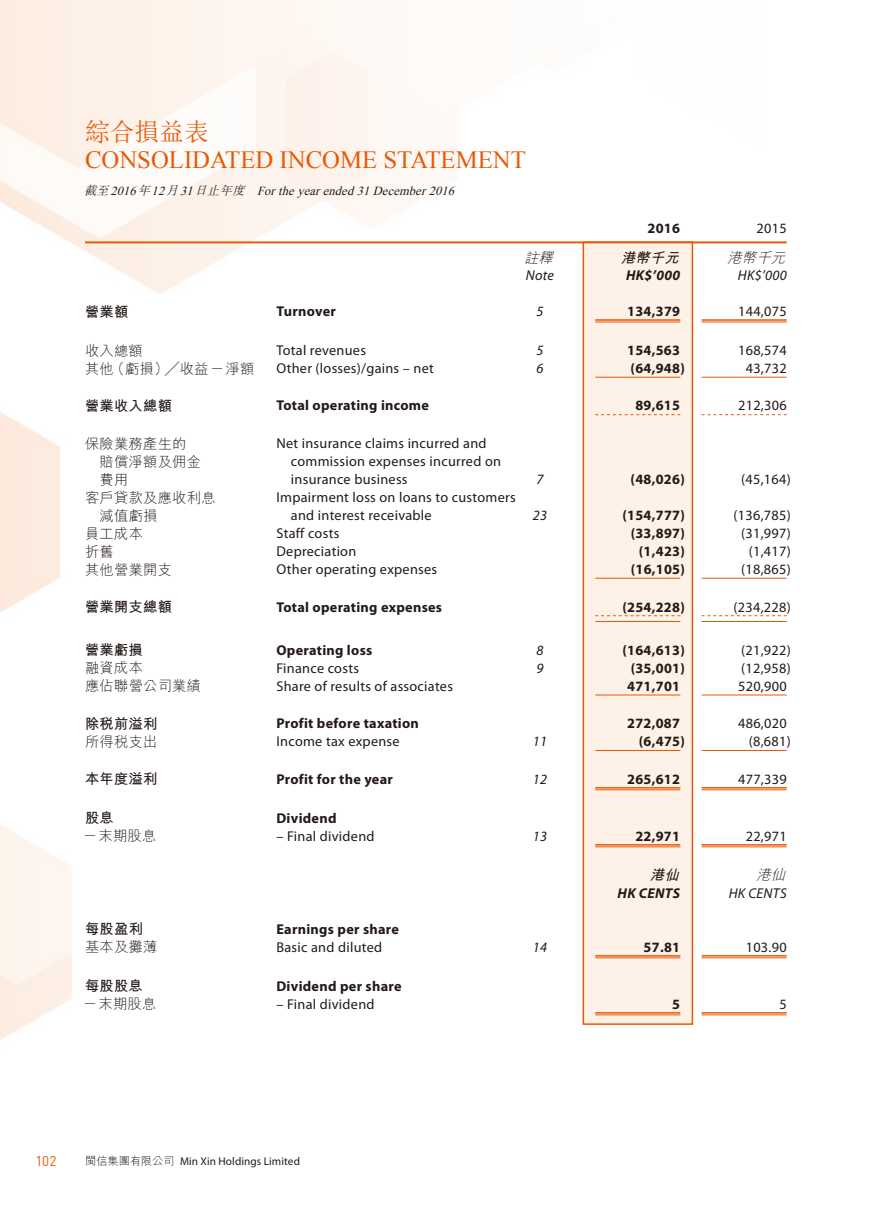
<style>
.page{position:relative;width:893px;height:1212px;background:#fff}
.page>*{position:absolute;margin:0;border:0;box-sizing:border-box;transform-origin:0 0}
.t1{font:24.75px "Times New Roman";color:#ea5805}
.t2{font:300 24.75px "M Sung HK";color:#ea5805}
.t3{font:14.25px "Myriad Pro";letter-spacing:.02em;color:#231916}
.t4{font:700 14.25px "Myriad Pro";letter-spacing:.02em;color:#231916}
.t5{font:300 14.25px "M Hei HK";letter-spacing:.02em;color:#231916}
.t6{font:700 14.25px "M Hei HK";letter-spacing:.02em;color:#231916}
.t7{font:italic 14.25px "Myriad Pro";letter-spacing:.02em;color:#231916}
.t8{font:italic 700 14.25px "Myriad Pro";letter-spacing:.02em;color:#231916}
.t9{font:300 14.25px "M Hei HK";letter-spacing:.02em;color:#231916;scale:.7 1}
.t10{font:italic 300 14.25px "M Hei HK";color:#231916}
.t11{font:italic 700 14.25px "M Hei HK";color:#231916}
.t12{font:14.1px "DIN";color:#ea5805;scale:.95 1}
.t13{font:italic 12.3px "Times New Roman";color:#231916}
.t14{font:11.25px "Myriad Pro";letter-spacing:.01em;color:#231916}
.s1{font-family:"M Sung HK";font-weight:300}
.s2{font-family:"M Hei HK";font-weight:300}
</style>
<div class="page">
<img style="left:0;top:0;width:787px;height:1040px">
<div style="left:583px;top:241px;width:110px;height:784px;background:#fef1e7;border:2px solid #ea5805"></div>
<hr style="left:85px;top:241px;width:702px;height:2px;background:#ea5805">
<hr style="left:595px;top:319px;width:85px;height:2px;background:#ea5805">
<hr style="left:595px;top:322px;width:85px;height:1px;background:#ea5805">
<hr style="left:702px;top:319px;width:85px;height:2px;background:#ea5805">
<hr style="left:702px;top:322px;width:85px;height:1px;background:#ea5805">
<hr style="left:595px;top:377px;width:85px;height:1px;background:#ea5805">
<hr style="left:702px;top:377px;width:85px;height:1px;background:#ea5805">
<svg style="left:595px;top:414px;width:85px;height:1px"></svg>
<svg style="left:702px;top:414px;width:85px;height:1px"></svg>
<hr style="left:595px;top:578px;width:85px;height:1px;background:#ea5805">
<hr style="left:702px;top:578px;width:85px;height:1px;background:#ea5805">
<svg style="left:595px;top:615px;width:85px;height:1px"></svg>
<svg style="left:702px;top:615px;width:85px;height:1px"></svg>
<hr style="left:595px;top:621px;width:85px;height:1px;background:#ea5805">
<hr style="left:702px;top:621px;width:85px;height:1px;background:#ea5805">
<hr style="left:595px;top:695px;width:85px;height:1px;background:#ea5805">
<hr style="left:702px;top:695px;width:85px;height:1px;background:#ea5805">
<hr style="left:595px;top:750px;width:85px;height:1px;background:#ea5805">
<hr style="left:702px;top:750px;width:85px;height:1px;background:#ea5805">
<hr style="left:595px;top:787px;width:85px;height:1px;background:#ea5805">
<hr style="left:595px;top:789px;width:85px;height:1px;background:#ea5805">
<hr style="left:702px;top:787px;width:85px;height:1px;background:#ea5805">
<hr style="left:702px;top:789px;width:85px;height:1px;background:#ea5805">
<hr style="left:595px;top:844px;width:85px;height:1px;background:#ea5805">
<hr style="left:595px;top:846px;width:85px;height:1px;background:#ea5805">
<hr style="left:702px;top:844px;width:85px;height:1px;background:#ea5805">
<hr style="left:702px;top:846px;width:85px;height:1px;background:#ea5805">
<hr style="left:595px;top:955px;width:85px;height:1px;background:#ea5805">
<hr style="left:595px;top:957px;width:85px;height:1px;background:#ea5805">
<hr style="left:702px;top:955px;width:85px;height:1px;background:#ea5805">
<hr style="left:702px;top:957px;width:85px;height:1px;background:#ea5805">
<hr style="left:595px;top:1012px;width:85px;height:1px;background:#ea5805">
<hr style="left:595px;top:1014px;width:85px;height:1px;background:#ea5805">
<hr style="left:702px;top:1012px;width:85px;height:1px;background:#ea5805">
<hr style="left:702px;top:1014px;width:85px;height:1px;background:#ea5805">
<h1 class="t2" style="left:85px;top:114px;width:125px">綜合損益表</h1>
<h1 class="t1" style="left:85px;top:143px;width:442px">CONSOLIDATED INCOME STATEMENT</h1>
<p class="t13" style="left:84px;top:182px;width:376px"><span class="s1">截至</span>2016<span class="s1">年</span>12<span class="s1">月</span>31<span class="s1">日止年度</span> For the year ended 31 December 2016</p>
<p class="t4" style="left:648px;top:219px;width:34px">2016</p>
<p class="t3" style="left:757px;top:220px;width:32px">2015</p>
<p class="t10" style="left:524px;top:250px;width:34px">註釋</p>
<p class="t11" style="left:621px;top:247px;width:64px">港幣千元</p>
<p class="t10" style="left:727px;top:250px;width:63px">港幣千元</p>
<p class="t7" style="left:526px;top:266px;width:30px">Note</p>
<p class="t8" style="left:626px;top:266px;width:56px">HK$’000</p>
<p class="t7" style="left:738px;top:266px;width:50px">HK$’000</p>
<p class="t6" style="left:85px;top:301px;width:45px">營業額</p>
<p class="t4" style="left:276px;top:302px;width:61px">Turnover</p>
<p class="t7" style="left:536px;top:302px;width:9px">5</p>
<p class="t4" style="left:627px;top:302px;width:54px">134,379</p>
<p class="t3" style="left:738px;top:302px;width:50px">144,075</p>
<p class="t5" style="left:85px;top:343px;width:59px">收入總額</p>
<p class="t3" style="left:276px;top:341px;width:91px">Total revenues</p>
<p class="t7" style="left:536px;top:341px;width:9px">5</p>
<p class="t4" style="left:627px;top:341px;width:54px">154,563</p>
<p class="t3" style="left:738px;top:341px;width:50px">168,574</p>
<p class="t5" style="left:85px;top:361px;width:171px">其他（虧損）╱收益 — 淨額</p>
<p class="t3" style="left:276px;top:359px;width:159px">Other (losses)/gains – net</p>
<p class="t7" style="left:536px;top:359px;width:9px">6</p>
<p class="t4" style="left:631px;top:359px;width:56px">(64,948)</p>
<p class="t3" style="left:746px;top:359px;width:42px">43,732</p>
<p class="t6" style="left:85px;top:395px;width:88px">營業收入總額</p>
<p class="t4" style="left:276px;top:396px;width:154px">Total operating income</p>
<p class="t4" style="left:635px;top:396px;width:46px">89,615</p>
<p class="t3" style="left:738px;top:397px;width:50px">212,306</p>
<p class="t5" style="left:85px;top:436px;width:103px">保險業務產生的</p>
<p class="t3" style="left:276px;top:434px;width:212px">Net insurance claims incurred and</p>
<p class="t5" style="left:100px;top:454px;width:103px">賠償淨額及佣金</p>
<p class="t3" style="left:291px;top:452px;width:212px">commission expenses incurred on</p>
<p class="t5" style="left:100px;top:472px;width:30px">費用</p>
<p class="t3" style="left:291px;top:470px;width:118px">insurance business</p>
<p class="t7" style="left:536px;top:470px;width:9px">7</p>
<p class="t4" style="left:631px;top:470px;width:56px">(48,026)</p>
<p class="t3" style="left:741px;top:470px;width:51px">(45,164)</p>
<p class="t5" style="left:85px;top:490px;width:132px">客戶貸款及應收利息</p>
<p class="t3" style="left:276px;top:488px;width:241px">Impairment loss on loans to customers</p>
<p class="t5" style="left:100px;top:508px;width:59px">減值虧損</p>
<p class="t3" style="left:291px;top:506px;width:142px">and interest receivable</p>
<p class="t7" style="left:533px;top:506px;width:16px">23</p>
<p class="t4" style="left:622px;top:506px;width:64px">(154,777)</p>
<p class="t3" style="left:733px;top:506px;width:59px">(136,785)</p>
<p class="t5" style="left:85px;top:526px;width:59px">員工成本</p>
<p class="t3" style="left:276px;top:524px;width:64px">Staff costs</p>
<p class="t4" style="left:631px;top:524px;width:56px">(33,897)</p>
<p class="t3" style="left:741px;top:524px;width:51px">(31,997)</p>
<p class="t5" style="left:85px;top:544px;width:30px">折舊</p>
<p class="t3" style="left:276px;top:542px;width:81px">Depreciation</p>
<p class="t4" style="left:639px;top:542px;width:47px">(1,423)</p>
<p class="t3" style="left:749px;top:542px;width:43px">(1,417)</p>
<p class="t5" style="left:85px;top:562px;width:88px">其他營業開支</p>
<p class="t3" style="left:276px;top:560px;width:162px">Other operating expenses</p>
<p class="t4" style="left:631px;top:560px;width:56px">(16,105)</p>
<p class="t3" style="left:741px;top:560px;width:51px">(18,865)</p>
<p class="t6" style="left:85px;top:596px;width:88px">營業開支總額</p>
<p class="t4" style="left:276px;top:597px;width:167px">Total operating expenses</p>
<p class="t4" style="left:622px;top:597px;width:64px">(254,228)</p>
<p class="t3" style="left:733px;top:598px;width:59px">(234,228)</p>
<p class="t6" style="left:85px;top:640px;width:59px">營業虧損</p>
<p class="t4" style="left:276px;top:641px;width:97px">Operating loss</p>
<p class="t7" style="left:536px;top:641px;width:9px">8</p>
<p class="t4" style="left:622px;top:641px;width:64px">(164,613)</p>
<p class="t3" style="left:741px;top:641px;width:51px">(21,922)</p>
<p class="t5" style="left:85px;top:661px;width:59px">融資成本</p>
<p class="t3" style="left:276px;top:659px;width:84px">Finance costs</p>
<p class="t7" style="left:536px;top:659px;width:9px">9</p>
<p class="t4" style="left:631px;top:659px;width:56px">(35,001)</p>
<p class="t3" style="left:741px;top:659px;width:51px">(12,958)</p>
<p class="t5" style="left:85px;top:679px;width:117px">應佔聯營公司業績</p>
<p class="t3" style="left:276px;top:677px;width:178px">Share of results of associates</p>
<p class="t4" style="left:627px;top:677px;width:54px">471,701</p>
<p class="t3" style="left:738px;top:677px;width:50px">520,900</p>
<p class="t6" style="left:85px;top:713px;width:74px">除稅前溢利</p>
<p class="t4" style="left:276px;top:714px;width:144px">Profit before taxation</p>
<p class="t4" style="left:627px;top:714px;width:54px">272,087</p>
<p class="t3" style="left:738px;top:715px;width:50px">486,020</p>
<p class="t5" style="left:85px;top:734px;width:74px">所得稅支出</p>
<p class="t3" style="left:276px;top:733px;width:125px">Income tax expense</p>
<p class="t7" style="left:533px;top:733px;width:16px">11</p>
<p class="t4" style="left:639px;top:732px;width:47px">(6,475)</p>
<p class="t3" style="left:749px;top:733px;width:43px">(8,681)</p>
<p class="t6" style="left:85px;top:769px;width:74px">本年度溢利</p>
<p class="t4" style="left:276px;top:770px;width:118px">Profit for the year</p>
<p class="t7" style="left:533px;top:770px;width:16px">12</p>
<p class="t4" style="left:627px;top:770px;width:54px">265,612</p>
<p class="t3" style="left:738px;top:770px;width:50px">477,339</p>
<p class="t6" style="left:85px;top:808px;width:30px">股息</p>
<p class="t4" style="left:276px;top:809px;width:62px">Dividend</p>
<p class="t9" style="left:85px;top:829px;width:103px">— 末期股息</p>
<p class="t3" style="left:276px;top:827px;width:100px">– Final dividend</p>
<p class="t7" style="left:533px;top:827px;width:16px">13</p>
<p class="t4" style="left:635px;top:827px;width:46px">22,971</p>
<p class="t3" style="left:746px;top:827px;width:42px">22,971</p>
<p class="t11" style="left:650px;top:865px;width:35px">港仙</p>
<p class="t10" style="left:756px;top:868px;width:34px">港仙</p>
<p class="t8" style="left:618px;top:884px;width:64px">HK CENTS</p>
<p class="t7" style="left:729px;top:884px;width:59px">HK CENTS</p>
<p class="t6" style="left:85px;top:919px;width:59px">每股盈利</p>
<p class="t4" style="left:276px;top:920px;width:124px">Earnings per share</p>
<p class="t5" style="left:85px;top:940px;width:74px">基本及攤薄</p>
<p class="t3" style="left:276px;top:938px;width:107px">Basic and diluted</p>
<p class="t7" style="left:533px;top:938px;width:16px">14</p>
<p class="t4" style="left:644px;top:938px;width:38px">57.81</p>
<p class="t3" style="left:746px;top:938px;width:42px">103.90</p>
<p class="t6" style="left:85px;top:976px;width:59px">每股股息</p>
<p class="t4" style="left:276px;top:977px;width:127px">Dividend per share</p>
<p class="t9" style="left:85px;top:997px;width:103px">— 末期股息</p>
<p class="t3" style="left:276px;top:995px;width:100px">– Final dividend</p>
<p class="t4" style="left:672px;top:995px;width:9px">5</p>
<p class="t3" style="left:779px;top:995px;width:9px">5</p>
<p class="t12" style="left:36px;top:1152px;width:24px">102</p>
<p class="t14" style="left:85px;top:1155px;width:217px"><span class="s2">閩信集團有限公司</span> Min Xin Holdings Limited</p>
</div>
